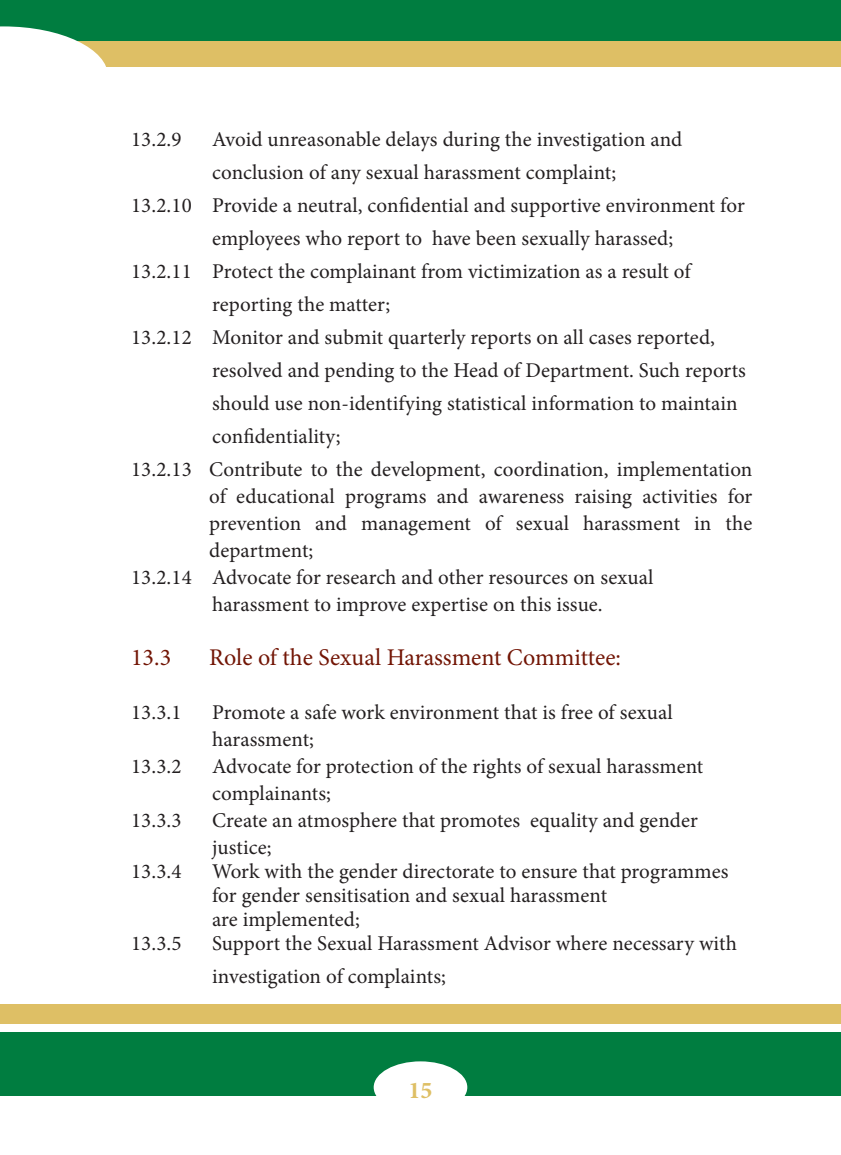
<style>
.page{position:relative;width:841px;height:1155px;background:#fff}
.page>*{position:absolute;margin:0;border:0;box-sizing:border-box;transform-origin:0 0}
.Sub_Heading{font:24px "Minion Pro";color:#721505}
.t1{font:700 24px "Minion Pro";color:#debf65}
.body_text{font:21px/33px "Minion Pro";color:#231f20}
</style>
<div class="page">
<div style="left:3px;top:1032px;width:837px;height:64px;background:#007d40"></div>
<hr style="left:0;top:1032px;width:3px;height:64px;background:#007d40">
<div style="left:0;top:1004px;width:840px;height:20px;background:#debf65"></div>
<div style="left:373px;top:1061px;width:94px;height:52px;background:#fff;border-radius:50%"></div>
<div style="left:0;top:0;width:840px;height:43px;background:#007d40"></div>
<div style="left:0;top:42px;width:840px;height:25px;background:#debf65"></div>
<svg style="left:0;top:26px;width:108px;height:41px"></svg>
<p class="body_text" style="left:131px;top:123px;width:52px">13.2.9</p>
<p class="body_text" style="left:212px;top:123px;width:471px">Avoid unreasonable delays during the investigation and conclusion of any sexual harassment complaint;</p>
<p class="body_text" style="left:131px;top:189px;width:615px;text-align:center">13.2.10 Provide a neutral, confidential and supportive environment for employees who report to have been sexually harassed;</p>
<p class="body_text" style="left:212px;top:255px;width:480px;text-indent:-81px">13.2.11 Protect the complainant from victimization as a result of reporting the matter;</p>
<p class="body_text" style="left:212px;top:321px;width:535px;text-indent:-81px">13.2.12 Monitor and submit quarterly reports on all cases reported, resolved and pending to the Head of Department. Such reports should use non-identifying statistical information to maintain confidentiality;</p>
<p class="body_text" style="left:209px;top:456px;width:544px;line-height:27px;text-align:justify;text-indent:-78px">13.2.13 Contribute to the development, coordination, implementation of educational programs and awareness raising activities for prevention and management of sexual harassment in the department;</p>
<p class="body_text" style="left:212px;top:564px;width:442px;line-height:27px;text-indent:-81px">13.2.14 Advocate for research and other resources on sexual harassment to improve expertise on this issue.</p>
<p class="Sub_Heading" style="left:131px;top:642px;width:42px">13.3</p>
<p class="Sub_Heading" style="left:209px;top:642px;width:413px">Role of the Sexual Harassment Committee:</p>
<p class="body_text" style="left:131px;top:696px;width:52px">13.3.1</p>
<p class="body_text" style="left:212px;top:699px;width:462px;line-height:27px">Promote a safe work environment that is free of sexual harassment;</p>
<p class="body_text" style="left:131px;top:750px;width:52px">13.3.2</p>
<p class="body_text" style="left:212px;top:753px;width:492px;line-height:27px">Advocate for protection of the rights of sexual harassment complainants;</p>
<p class="body_text" style="left:131px;top:804px;width:52px">13.3.3</p>
<p class="body_text" style="left:212px;top:807px;width:487px;line-height:27px">Create an atmosphere that promotes equality and gender justice;</p>
<p class="body_text" style="left:131px;top:855px;width:52px">13.3.4</p>
<p class="body_text" style="left:212px;top:860px;width:517px;line-height:24px">Work with the gender directorate to ensure that programmes for gender sensitisation and sexual harassment<br>are implemented;</p>
<p class="body_text" style="left:131px;top:927px;width:52px">13.3.5</p>
<p class="body_text" style="left:212px;top:927px;width:526px">Support the Sexual Harassment Advisor where necessary with investigation of complaints;</p>
<p class="t1" style="left:408px;top:1074px;width:25px">15</p>
</div>
